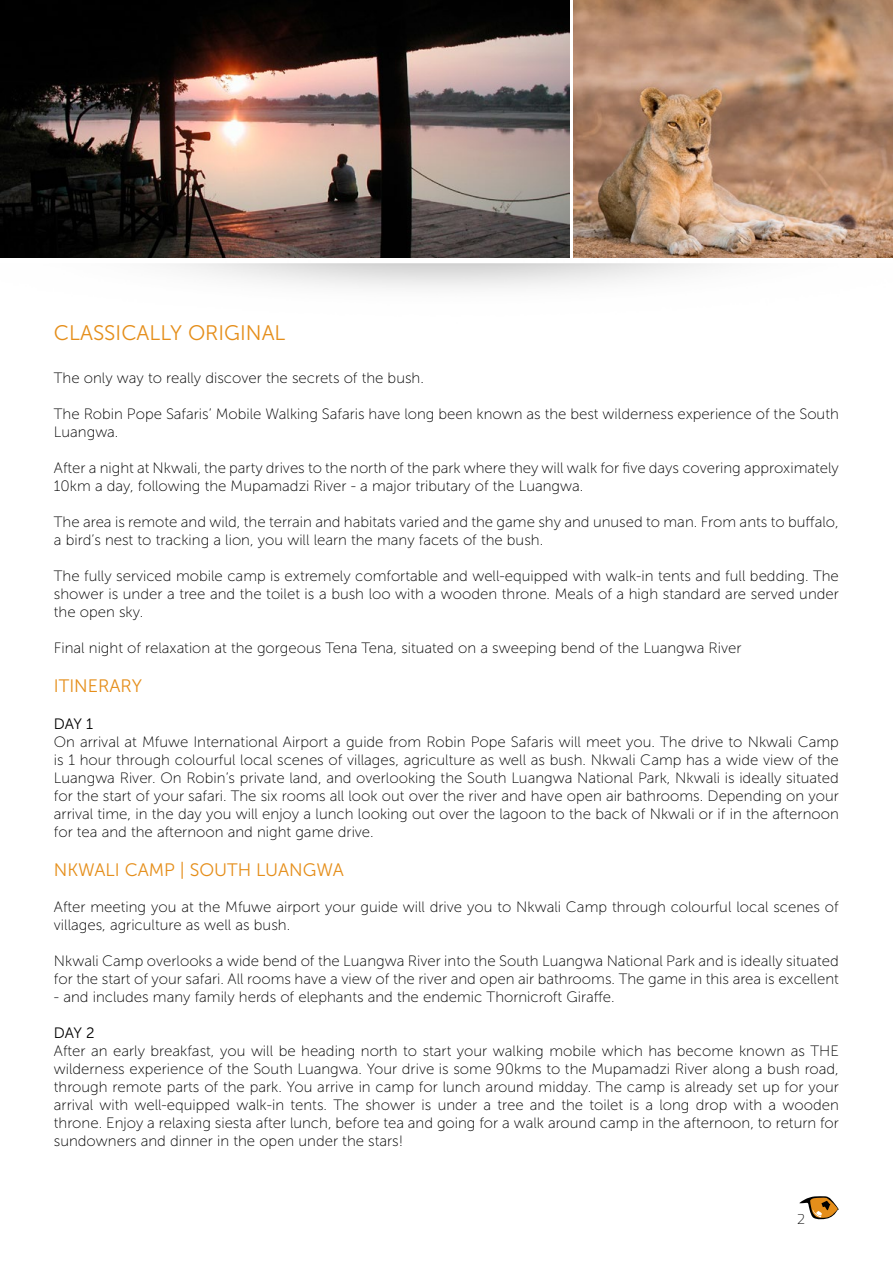
<style>
.page{position:relative;width:893px;height:1263px;background:#fff}
.page>*{position:absolute;margin:0;border:0;box-sizing:border-box;transform-origin:0 0}
.t1{font:21px "Museo Sans 300";color:#e58e1a}
.t2{font:18px "Museo Sans 300";color:#e58e1a}
.t3{font:15px/18px "Museo Sans 100";color:#000}
.t4{font:15px "Museo Sans 300";letter-spacing:-.025em;color:#000}
.t5{font:15px "Titillium Maps 26 L 1 wt";color:#000}
</style>
<div class="page">
<img style="left:166px;top:252px;width:553px;height:36px">
<img style="left:0;top:0;width:569px;height:258px">
<img style="left:573px;top:0;width:320px;height:258px">
<svg style="left:799px;top:1196px;width:40px;height:24px"></svg>
<h1 class="t1" style="left:54px;top:321px;width:231px">CLASSICALLY ORIGINAL</h1>
<p class="t3" style="left:54px;top:369px;width:372px">The only way to really discover the secrets of the bush.</p>
<p class="t3" style="left:54px;top:405px;width:786px">The Robin Pope Safaris’ Mobile Walking Safaris have long been known as the best wilderness experience of the South<br>Luangwa.</p>
<p class="t3" style="left:54px;top:459px;width:786px">After a night at Nkwali, the party drives to the north of the park where they will walk for five days covering approximately<br>10km a day, following the Mupamadzi River - a major tributary of the Luangwa.</p>
<p class="t3" style="left:54px;top:513px;width:786px">The area is remote and wild, the terrain and habitats varied and the game shy and unused to man. From ants to buffalo, a bird’s nest to tracking a lion, you will learn the many facets of the bush.</p>
<p class="t3" style="left:54px;top:567px;width:786px;text-align:justify">The fully serviced mobile camp is extremely comfortable and well-equipped with walk-in tents and full bedding. The shower is under a tree and the toilet is a bush loo with a wooden throne. Meals of a high standard are served under the open sky.</p>
<p class="t3" style="left:54px;top:639px;width:689px">Final night of relaxation at the gorgeous Tena Tena, situated on a sweeping bend of the Luangwa River</p>
<p class="t2" style="left:54px;top:677px;width:90px">ITINERARY</p>
<p class="t4" style="left:54px;top:715px;width:41px">DAY 1</p>
<p class="t3" style="left:54px;top:732px;width:786px;text-align:justify">On arrival at Mfuwe International Airport a guide from Robin Pope Safaris will meet you. The drive to Nkwali Camp is 1 hour through colourful local scenes of villages, agriculture as well as bush. Nkwali Camp has a wide view of the Luangwa River. On Robin’s private land, and overlooking the South Luangwa National Park, Nkwali is ideally situated for the start of your safari. The six rooms all look out over the river and have open air bathrooms. Depending on your arrival time, in the day you will enjoy a lunch looking out over the lagoon to the back of Nkwali or if in the afternoon for tea and the afternoon and night game drive.</p>
<p class="t2" style="left:54px;top:860px;width:291px">N KWALI CAMP | SO UTH LUANGWA</p>
<p class="t3" style="left:54px;top:898px;width:786px">After meeting you at the Mfuwe airport your guide will drive you to Nkwali Camp through colourful local scenes of villages, agriculture as well as bush.</p>
<p class="t3" style="left:54px;top:952px;width:786px">Nkwali Camp overlooks a wide bend of the Luangwa River into the South Luangwa National Park and is ideally situated for the start of your safari. All rooms have a view of the river and open air bathrooms. The game in this area is excellent</p>
<p class="t3" style="left:54px;top:988px;width:562px">- and includes many family herds of elephants and the endemic Thornicroft Giraffe.</p>
<p class="t4" style="left:54px;top:1025px;width:42px">DAY 2</p>
<p class="t3" style="left:54px;top:1042px;width:787px;text-align:justify">After an early breakfast, you will be heading north to start your walking mobile which has become known as THE wilderness experience of the South Luangwa. Your drive is some 90kms to the Mupamadzi River along a bush road, through remote parts of the park. You arrive in camp for lunch around midday. The camp is already set up for your arrival with well-equipped walk-in tents. The shower is under a tree and the toilet is a long drop with a wooden throne. Enjoy a relaxing siesta after lunch, before tea and going for a walk around camp in the afternoon, to return for sundowners and dinner in the open under the stars!</p>
<p class="t5" style="left:797px;top:1208px;width:9px">2</p>
</div>
